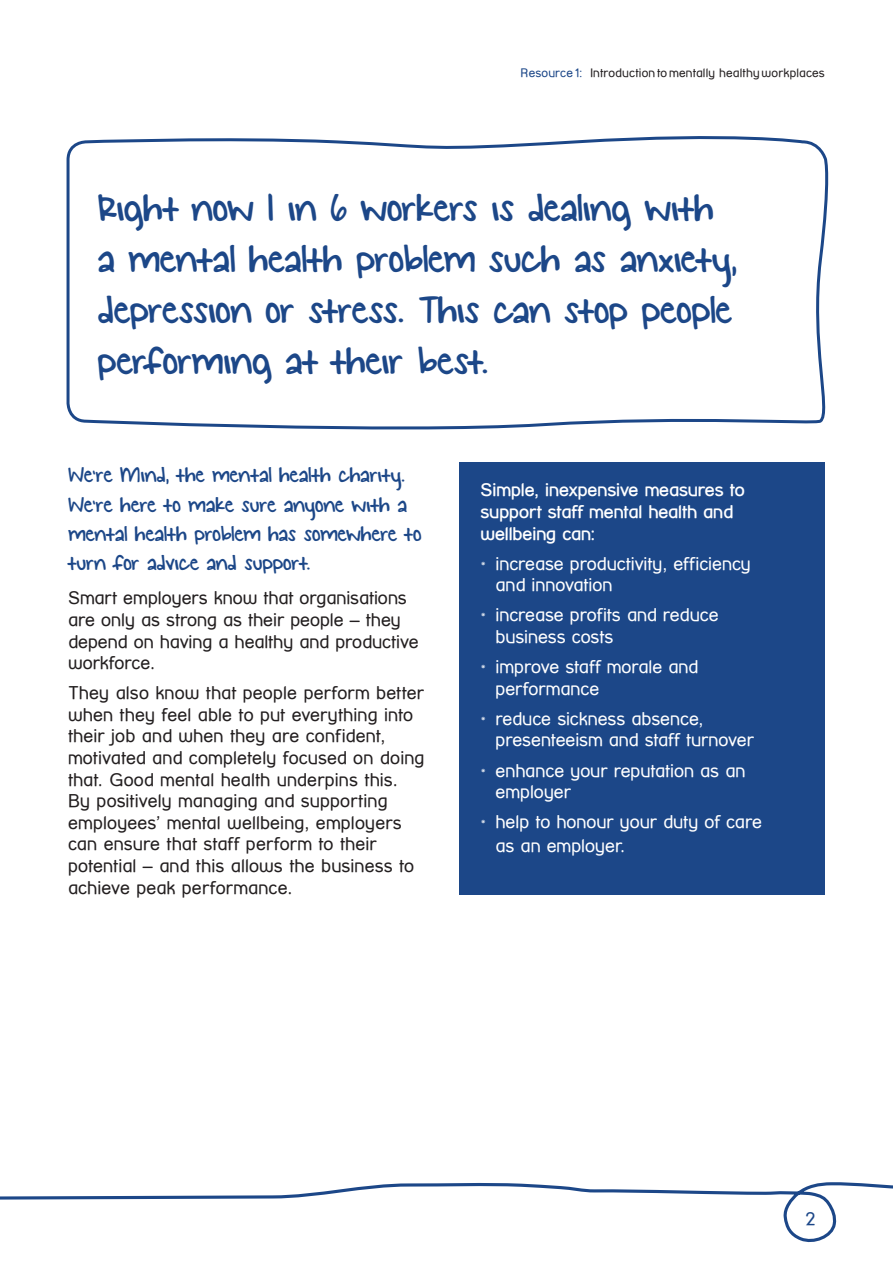
<style>
.page{position:relative;width:893px;height:1263px;background:#fff}
.page>*{position:absolute;margin:0;border:0;box-sizing:border-box;transform-origin:0 0}
.t1{font:43.5px/51px "KG Small Town Southern Girl";letter-spacing:-.01em;color:#1c4788}
.t2{font:24px/29.2px "KG Small Town Southern Girl";letter-spacing:-.005em;color:#1c4788}
.t3{font:18px/21.6px "Street Corner";letter-spacing:.005em;color:#231f20}
.t4{font:18px/21.6px "Street Corner";letter-spacing:-.005em;color:#fff}
.t5{font:700 18px/21.6px "Street Corner";letter-spacing:-.005em;color:#fff}
.t6{font:18px "Street Corner";color:#1c4788}
.t7{font:12px "Street Corner";letter-spacing:.015em;color:#231f20}
.s1{color:#1c4788}
</style>
<div class="page">
<svg style="left:66px;top:136px;width:763px;height:294px"></svg>
<div style="left:459px;top:462px;width:366px;height:432px;background:#1c4788"></div>
<svg style="left:0;top:1182px;width:893px;height:61px"></svg>
<p class="t7" style="left:521px;top:66px;width:306px"><span class="s1">Resource 1:</span> Introduction to mentally healthy workplaces</p>
<h1 class="t1" style="left:98px;top:185px;width:641px">Right now 1 in 6 workers is dealing with a mental health problem such as anxiety, depression or stress. This can stop people performing at their best.</h1>
<h2 class="t2" style="left:68px;top:462px;width:355px">We’re Mind, the mental health charity.<br>We’re here to make sure anyone with a mental health problem has somewhere to turn for advice and support.</h2>
<p class="t3" style="left:68px;top:587px;width:352px">Smart employers know that organisations are only as strong as their people – they depend on having a healthy and productive workforce.</p>
<p class="t3" style="left:68px;top:682px;width:358px">They also know that people perform better when they feel able to put everything into their job and when they are confident, motivated and completely focused on doing that. Good mental health underpins this.<br>By positively managing and supporting employees’ mental wellbeing, employers can ensure that staff perform to their potential – and this allows the business to achieve peak performance.</p>
<p class="t5" style="left:480px;top:479px;width:266px">Simple, inexpensive measures to support staff mental health and wellbeing can:</p>
<p class="t4" style="left:495px;top:553px;width:257px;text-indent:-15px">• increase productivity, efficiency and innovation</p>
<p class="t4" style="left:495px;top:604px;width:225px;text-indent:-15px">• increase profits and reduce business costs</p>
<p class="t4" style="left:495px;top:656px;width:204px;text-indent:-15px">• improve staff morale and performance</p>
<p class="t4" style="left:495px;top:708px;width:260px;text-indent:-15px">• reduce sickness absence, presenteeism and staff turnover</p>
<p class="t4" style="left:495px;top:759px;width:251px;text-indent:-15px">• enhance your reputation as an employer</p>
<p class="t4" style="left:495px;top:810px;width:268px;line-height:23.4px;text-indent:-15px">• help to honour your duty of care as an employer.</p>
<p class="t6" style="left:806px;top:1208px;width:12px">2</p>
</div>
